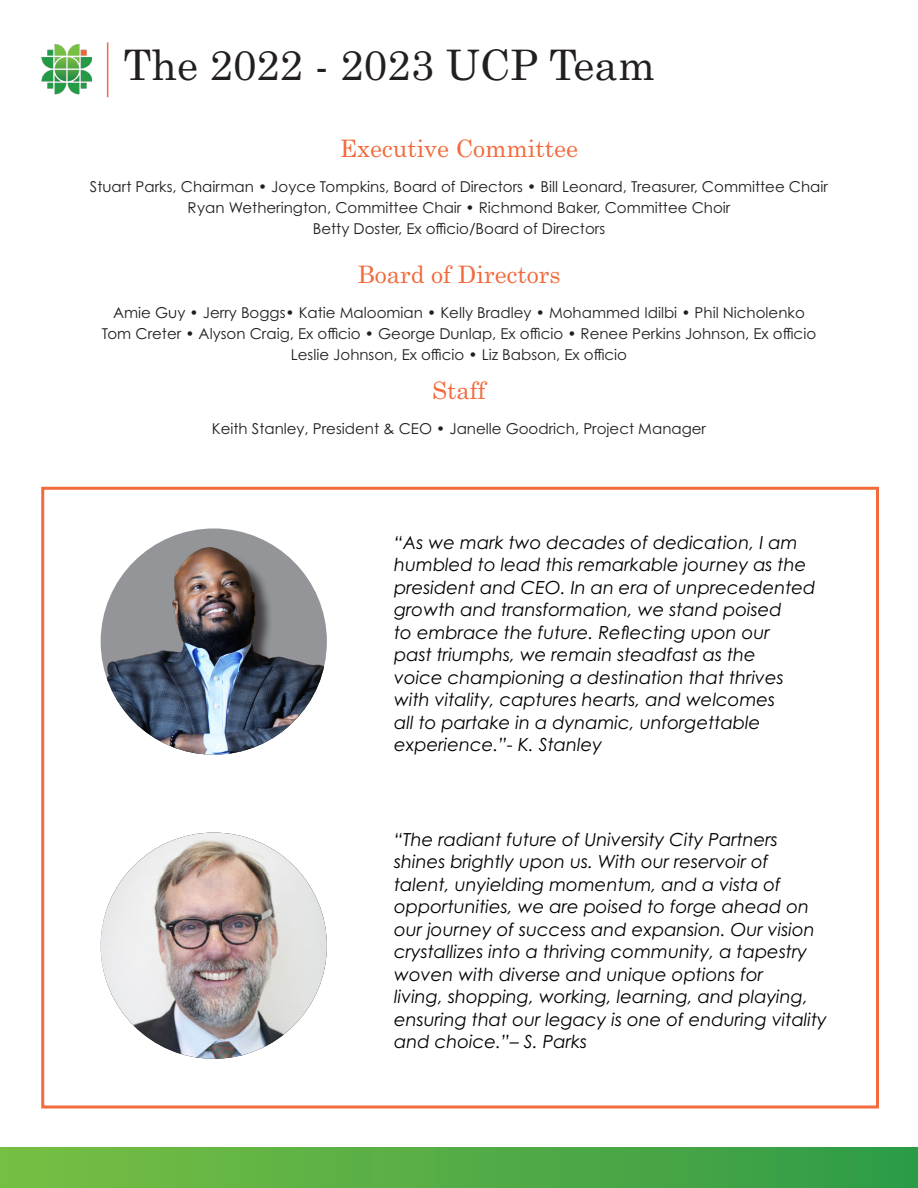
<style>
.page{position:relative;width:918px;height:1188px;background:#fff}
.page>*{position:absolute;margin:0;border:0;box-sizing:border-box;transform-origin:0 0}
.t1{font:42px "Century Schoolbook Std";color:#231f20}
.Section_Header{font:24px "Century Schoolbook Std";color:#f26b3d}
.t2{font:italic 18px/22.5px "Century Gothic Pro";color:#000}
.t3{font:15px "Century Gothic Pro";color:#231f20}
</style>
<div class="page">
<div style="left:0;top:1148px;width:918px;height:40px;background:linear-gradient(to right,#78bf43,#2f9b47)"></div>
<img style="left:41px;top:44px;width:51px;height:51px">
<hr style="left:107px;top:42px;width:1px;height:55px;background:#f26b3d">
<img style="left:101px;top:539px;width:226px;height:216px">
<img style="left:101px;top:833px;width:226px;height:226px;border-radius:113px">
<div style="left:41px;top:487px;width:838px;height:621px;border:3px solid #f26b3d"></div>
<p class="t1" style="left:124px;top:39px;width:533px">The 2022 - 2023 UCP Team</p>
<p class="Section_Header" style="left:340px;top:134px;width:240px">Executive Committee</p>
<p class="t3" style="left:90px;top:178px;width:740px">Stuart Parks, Chairman • Joyce Tompkins, Board of Directors • Bill Leonard, Treasurer, Committee Chair</p>
<p class="t3" style="left:188px;top:199px;width:544px">Ryan Wetherington, Committee Chair • Richmond Baker, Committee Choir</p>
<p class="t3" style="left:313px;top:220px;width:294px">Betty Doster, Ex officio/Board of Directors</p>
<p class="Section_Header" style="left:357px;top:259px;width:205px">Board of Directors</p>
<p class="t3" style="left:113px;top:303px;width:693px">Amie Guy • Jerry Boggs• Katie Maloomian • Kelly Bradley • Mohammed Idilbi • Phil Nicholenko</p>
<p class="t3" style="left:102px;top:324px;width:716px">Tom Creter • Alyson Craig, Ex officio • George Dunlap, Ex officio • Renee Perkins Johnson, Ex officio</p>
<p class="t3" style="left:291px;top:345px;width:338px">Leslie Johnson, Ex officio • Liz Babson, Ex officio</p>
<p class="Section_Header" style="left:432px;top:375px;width:55px">Staff</p>
<p class="t3" style="left:212px;top:419px;width:496px">Keith Stanley, President &amp; CEO • Janelle Goodrich, Project Manager</p>
<p class="t2" style="left:394px;top:531px;width:423px">“As we mark two decades of dedication, I am humbled to lead this remarkable journey as the president and CEO. In an era of unprecedented growth and transformation, we stand poised<br>to embrace the future. Reflecting upon our<br>past triumphs, we remain steadfast as the<br>voice championing a destination that thrives with vitality, captures hearts, and welcomes<br>all to partake in a dynamic, unforgettable experience.”- K. Stanley</p>
<p class="t2" style="left:394px;top:828px;width:434px">“The radiant future of University City Partners shines brightly upon us. With our reservoir of talent, unyielding momentum, and a vista of opportunities, we are poised to forge ahead on our journey of success and expansion. Our vision crystallizes into a thriving community, a tapestry woven with diverse and unique options for<br>living, shopping, working, learning, and playing, ensuring that our legacy is one of enduring vitality and choice.”– S. Parks</p>
</div>
